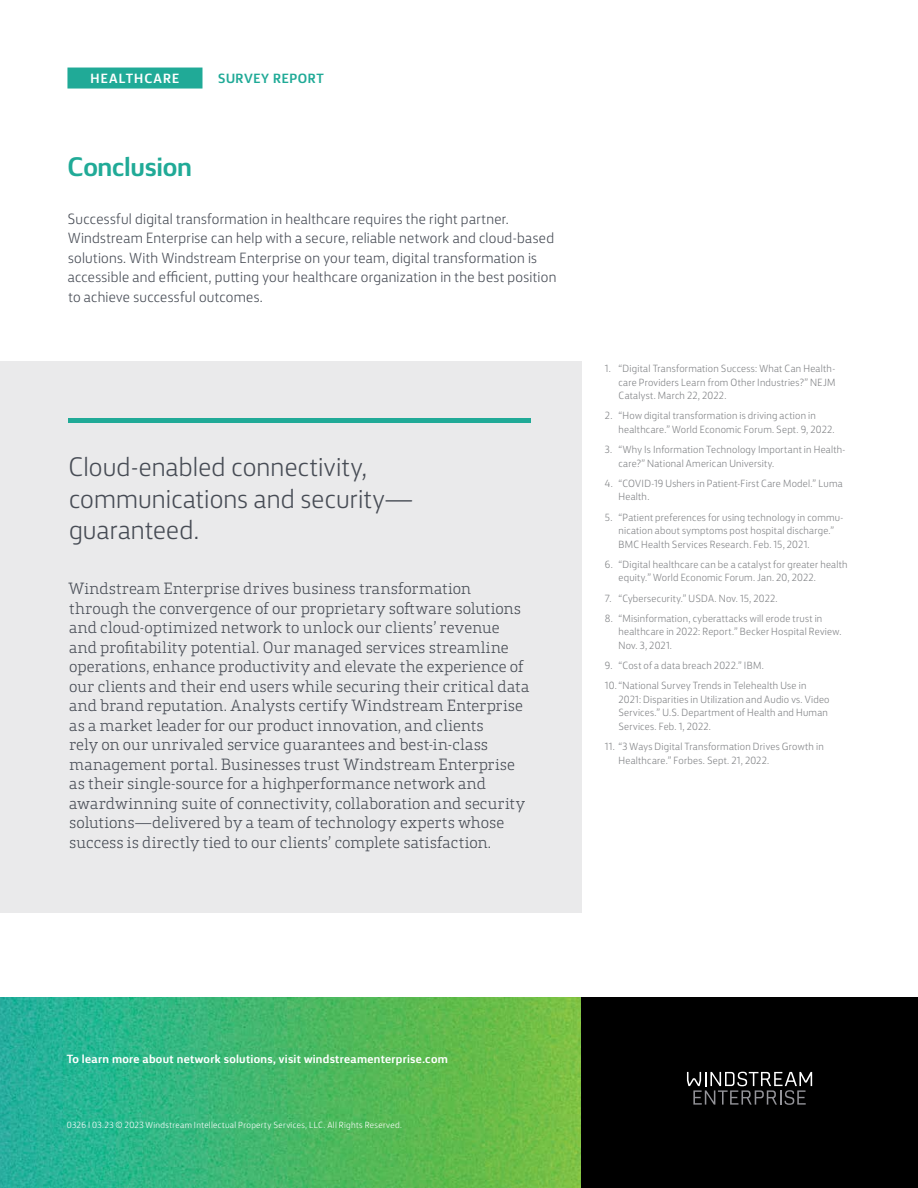
<style>
.page{position:relative;width:918px;height:1188px;background:#fff}
.page>*{position:absolute;margin:0;border:0;box-sizing:border-box;transform-origin:0 0}
.t1{font:300 27px/31.5px "FS Silas Sans";letter-spacing:.005em;color:#474c55}
.t2{font:700 27px "FS Silas Sans";letter-spacing:-.01em;color:#20aa97}
.t3{font:300 16.5px/19.5px "FS Silas Slab";letter-spacing:.005em;color:#474c55}
.t4{font:300 15px/19.5px "FS Silas Sans";letter-spacing:.015em;color:#474c55}
.t5{font:700 13.5px "FS Silas Sans";letter-spacing:.04em;color:#20aa97}
.t6{font:700 13.5px "FS Silas Sans";letter-spacing:.08em;color:#fff}
.t7{font:700 12px "FS Silas Sans";letter-spacing:.025em;color:#fff}
.t8{font:300 10.5px/13.5px "FS Silas Sans";letter-spacing:.02em;color:#808285}
.t9{font:300 9px "FS Silas Sans";letter-spacing:.035em;color:#fff}
</style>
<div class="page">
<div style="left:67px;top:68px;width:135px;height:21px;background:#20aa97"></div>
<div style="left:0;top:362px;width:582px;height:552px;background:#eaeaeb"></div>
<img style="left:0;top:998px;width:582px;height:190px">
<div style="left:69px;top:418px;width:462px;height:5px;background:#20aa97"></div>
<div style="left:582px;top:998px;width:336px;height:190px;background:#000"></div>
<svg style="left:687px;top:1072px;width:125px;height:33px"></svg>
<p class="t6" style="left:91px;top:66px;width:90px">HEALTHCARE</p>
<p class="t5" style="left:218px;top:66px;width:107px">SURVEY REPORT</p>
<h1 class="t2" style="left:68px;top:144px;width:126px">Conclusion</h1>
<p class="t4" style="left:68px;top:207px;width:490px">Successful digital transformation in healthcare requires the right partner.<br>Windstream Enterprise can help with a secure, reliable network and cloud-based solutions. With Windstream Enterprise on your team, digital transformation is accessible and efficient, putting your healthcare organization in the best position to achieve successful outcomes.</p>
<h1 class="t1" style="left:68px;top:449px;width:346px">Cloud-enabled connectivity, communications and security— guaranteed.</h1>
<p class="t3" style="left:68px;top:577px;width:462px">Windstream Enterprise drives business transformation through the convergence of our proprietary software solutions and cloud-optimized network to unlock our clients’ revenue and profitability potential. Our managed services streamline operations, enhance productivity and elevate the experience of our clients and their end users while securing their critical data and brand reputation. Analysts certify Windstream Enterprise as a market leader for our product innovation, and clients<br>rely on our unrivaled service guarantees and best-in-class management portal. Businesses trust Windstream Enterprise as their single-source for a highperformance network and awardwinning suite of connectivity, collaboration and security solutions—delivered by a team of technology experts whose success is directly tied to our clients’ complete satisfaction.</p>
<p class="t8" style="left:618px;top:361px;width:219px;text-align:justify;text-indent:-14px">1. “Digital Transformation Success: What Can Health&shy;care Providers Learn from Other Industries?” NEJM Catalyst. March 22, 2022.</p>
<p class="t8" style="left:618px;top:408px;width:218px;text-indent:-14px">2. “How digital transformation is driving action in healthcare.” World Economic Forum. Sept. 9, 2022.</p>
<p class="t8" style="left:618px;top:442px;width:228px;text-indent:-14px">3. “Why Is Information Technology Important in Health&shy;care?” National American University.</p>
<p class="t8" style="left:618px;top:476px;width:226px;text-indent:-14px">4. “COVID-19 Ushers in Patient-First Care Model.” Luma<br>Health.</p>
<p class="t8" style="left:618px;top:509px;width:226px;text-indent:-14px">5. “Patient preferences for using technology in commu&shy;nication about symptoms post hospital discharge.”<br>BMC Health Services Research. Feb. 15, 2021.</p>
<p class="t8" style="left:618px;top:557px;width:231px;text-indent:-14px">6. “Digital healthcare can be a catalyst for greater health equity.” World Economic Forum. Jan. 20, 2022.</p>
<p class="t8" style="left:605px;top:590px;width:174px">7. “Cybersecurity.” USDA. Nov. 15, 2022.</p>
<p class="t8" style="left:618px;top:611px;width:224px;text-indent:-14px">8. “Misinformation, cyberattacks will erode trust in healthcare in 2022: Report.” Becker Hospital Review.<br>Nov. 3, 2021.</p>
<p class="t8" style="left:605px;top:655px;width:203px;line-height:20.2px">9. “Cost of a data breach 2022.” IBM.<br>10.“National Survey Trends in Telehealth Use in</p>
<p class="t8" style="left:618px;top:692px;width:213px">2021: Disparities in Utilization and Audio vs. Video<br>Services.” U.S. Department of Health and Human<br>Services. Feb. 1, 2022.</p>
<p class="t8" style="left:618px;top:739px;width:207px;text-indent:-14px">11. “3 Ways Digital Transformation Drives Growth in<br>Healthcare.” Forbes. Sept. 21, 2022.</p>
<p class="t7" style="left:67px;top:1048px;width:382px">To learn more about network solutions, visit windstreamenterprise.com</p>
<p class="t9" style="left:67px;top:1118px;width:337px">0326 I 03.23 © 2023 Windstream Intellectual Property Services, LLC. All Rights Reserved.</p>
</div>
